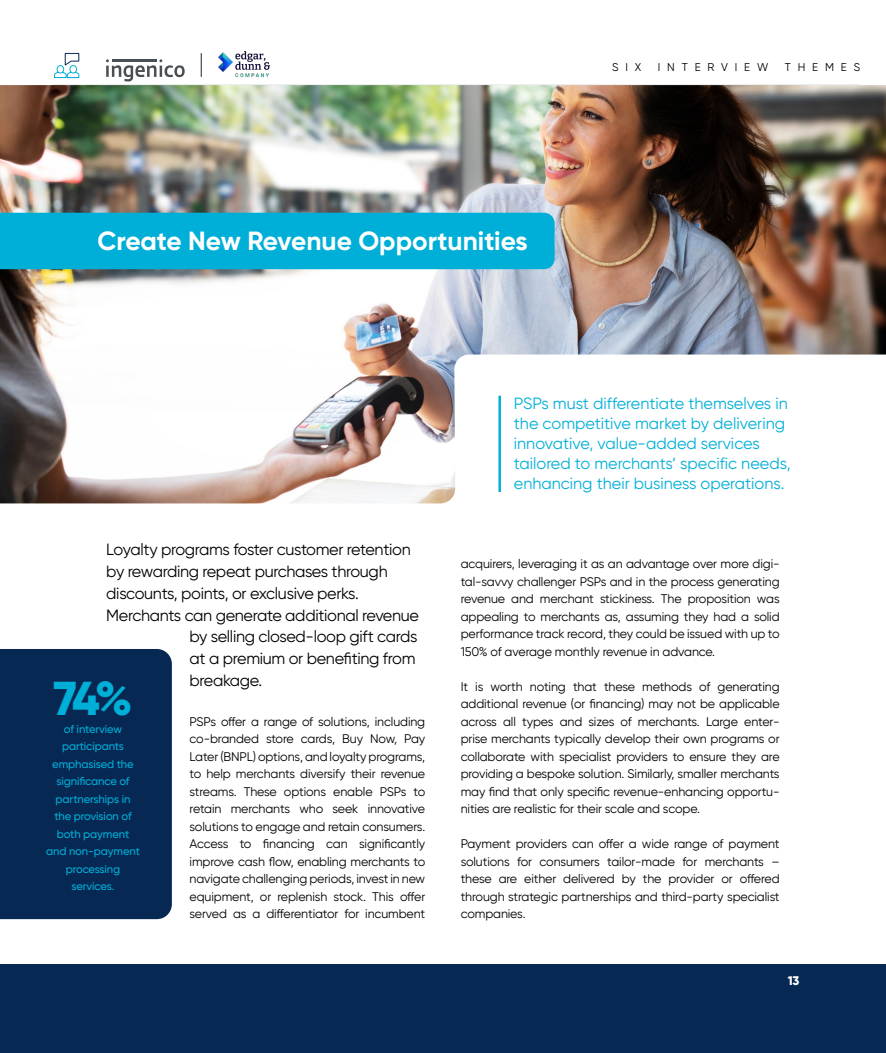
<style>
.page{position:relative;width:886px;height:1053px;background:#fff}
.page>*{position:absolute;margin:0;border:0;box-sizing:border-box;transform-origin:0 0}
.t1{font:800 47.5px "Gilroy";color:#00afd7}
.t2{font:700 26.25px "Gilroy";color:#fff}
.t3{font:16.25px "Gilroy";letter-spacing:-.02em;color:#000}
.t4{font:16.25px/20px "Gilroy";color:#00afd7}
.t5{font:12.5px/17.5px "Gilroy";letter-spacing:-.01em;color:#000;text-align:justify}
.t6{font:800 12.5px "Gilroy";color:#fff}
.t7{font:500 11.25px/17.5px "Gilroy";letter-spacing:-.01em;color:#00afd7;text-align:center}
.t8{font:11.25px "Gilroy";letter-spacing:.61em;color:#000}
</style>
<div class="page">
<div style="left:0;top:964px;width:886px;height:88px;background:#082854"></div>
<svg style="left:106px;top:59px;width:79px;height:22px"></svg>
<svg style="left:201px;top:53px;width:1px;height:24px"></svg>
<img style="left:218px;top:51px;width:53px;height:27px">
<img style="left:0;top:85px;width:886px;height:418px">
<div style="left:0;top:213px;width:555px;height:56px;background:#00afd7"></div>
<hr style="left:498px;top:395px;width:3px;height:97px;background:#00afd7">
<div style="left:0;top:649px;width:172px;height:270px;background:#082854"></div>
<svg style="left:54px;top:53px;width:26px;height:25px"></svg>
<h2 class="t2" style="left:97px;top:224px;width:432px">Create New Revenue Opportunities</h2>
<p class="t8" style="left:612px;top:60px;width:31px">SIX</p>
<p class="t8" style="left:658px;top:60px;width:112px">INTERVIEW</p>
<p class="t8" style="left:785px;top:60px;width:77px">THEMES</p>
<h3 class="t3" style="left:106px;top:539px;width:306px">Loyalty programs foster customer retention</h3>
<h3 class="t3" style="left:106px;top:561px;width:283px">by rewarding repeat purchases through</h3>
<h3 class="t3" style="left:106px;top:583px;width:254px">discounts, points, or exclusive perks.</h3>
<h3 class="t3" style="left:106px;top:605px;width:314px">Merchants can generate additional revenue</h3>
<h3 class="t3" style="left:190px;top:626px;width:229px">by selling closed-loop gift cards</h3>
<h3 class="t3" style="left:190px;top:648px;width:227px">at a premium or benefiting from</h3>
<h3 class="t3" style="left:190px;top:670px;width:74px">breakage.</h3>
<p class="t5" style="left:190px;top:712px;width:237px">PSPs offer a range of solutions, including co-branded store cards, Buy Now, Pay Later (BNPL) options, and loyalty programs, to help merchants diversify their revenue streams. These options enable PSPs to retain merchants who seek innovative solutions to engage and retain consumers.<br>Access to financing can significantly improve cash flow, enabling merchants to navigate challenging periods, invest in new equipment, or replenish stock. This offer served as a differentiator for incumbent</p>
<h1 class="t1" style="left:53px;top:668px;width:81px">74%</h1>
<p class="t7" style="left:46px;top:720px;width:95px">of interview participants emphasised the significance of partnerships in the provision of both payment and non-payment processing services.</p>
<h3 class="t4" style="left:514px;top:393px;width:278px">PSPs must differentiate themselves in the competitive market by delivering innovative, value-added services tailored to merchants‘ specific needs, enhancing their business operations.</h3>
<p class="t5" style="left:461px;top:555px;width:320px">acquirers, leveraging it as an advantage over more digi&shy;tal-savvy challenger PSPs and in the process generating revenue and merchant stickiness. The proposition was appealing to merchants as, assuming they had a solid performance track record, they could be issued with up to 150% of average monthly revenue in advance.</p>
<p class="t5" style="left:461px;top:677px;width:320px">It is worth noting that these methods of generating additional revenue (or financing) may not be applicable across all types and sizes of merchants. Large enter&shy;prise merchants typically develop their own programs or collaborate with specialist providers to ensure they are providing a bespoke solution. Similarly, smaller merchants may find that only specific revenue-enhancing opportu&shy;nities are realistic for their scale and scope.</p>
<p class="t5" style="left:461px;top:835px;width:320px">Payment providers can offer a wide range of payment solutions for consumers tailor-made for merchants – these are either delivered by the provider or offered through strategic partnerships and third-party specialist companies.</p>
<p class="t6" style="left:788px;top:973px;width:13px">13</p>
</div>
